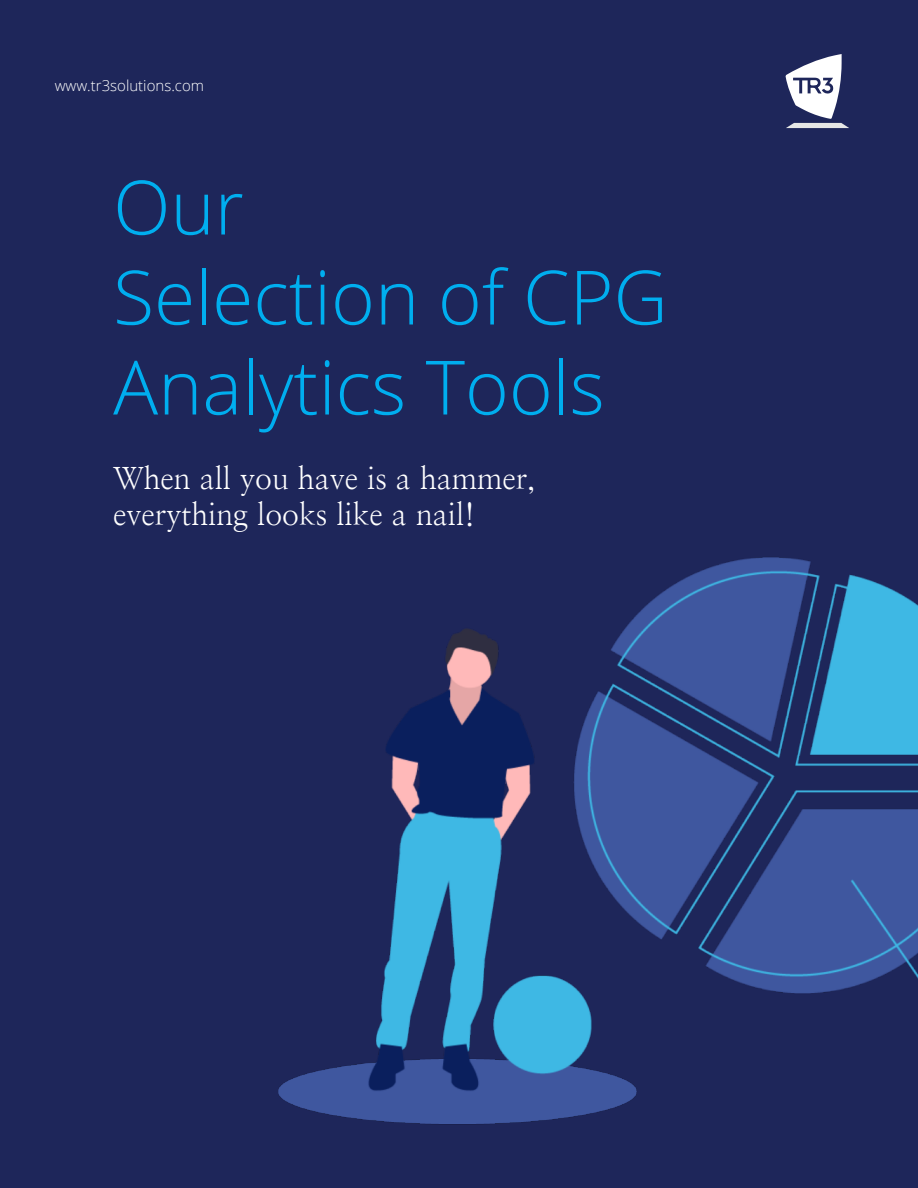
<style>
.page{position:relative;width:918px;height:1188px;background:#1e265a}
.page>*{position:absolute;margin:0;border:0;box-sizing:border-box;transform-origin:0 0}
.t1{font:300 75px "Open Sans";color:#00aeef}
.t2{font:30px/36px "Nanum Myeongjo";color:#fff}
.Paragraph{font:300 15px "Open Sans";color:#fff}
</style>
<div class="page">
<svg style="left:786px;top:54px;width:63px;height:74px"></svg>
<img style="left:278px;top:557px;width:640px;height:568px">
<p class="Paragraph" style="left:55px;top:75px;width:151px">www.tr3solutions.com</p>
<p class="t1" style="left:113px;top:156px;width:132px">Our</p>
<p class="t1" style="left:113px;top:246px;width:556px">Selection of CPG</p>
<p class="t1" style="left:113px;top:336px;width:493px">Analytics Tools</p>
<p class="t2" style="left:113px;top:461px;width:424px">When all you have is a hammer, everything looks like a nail!</p>
</div>
